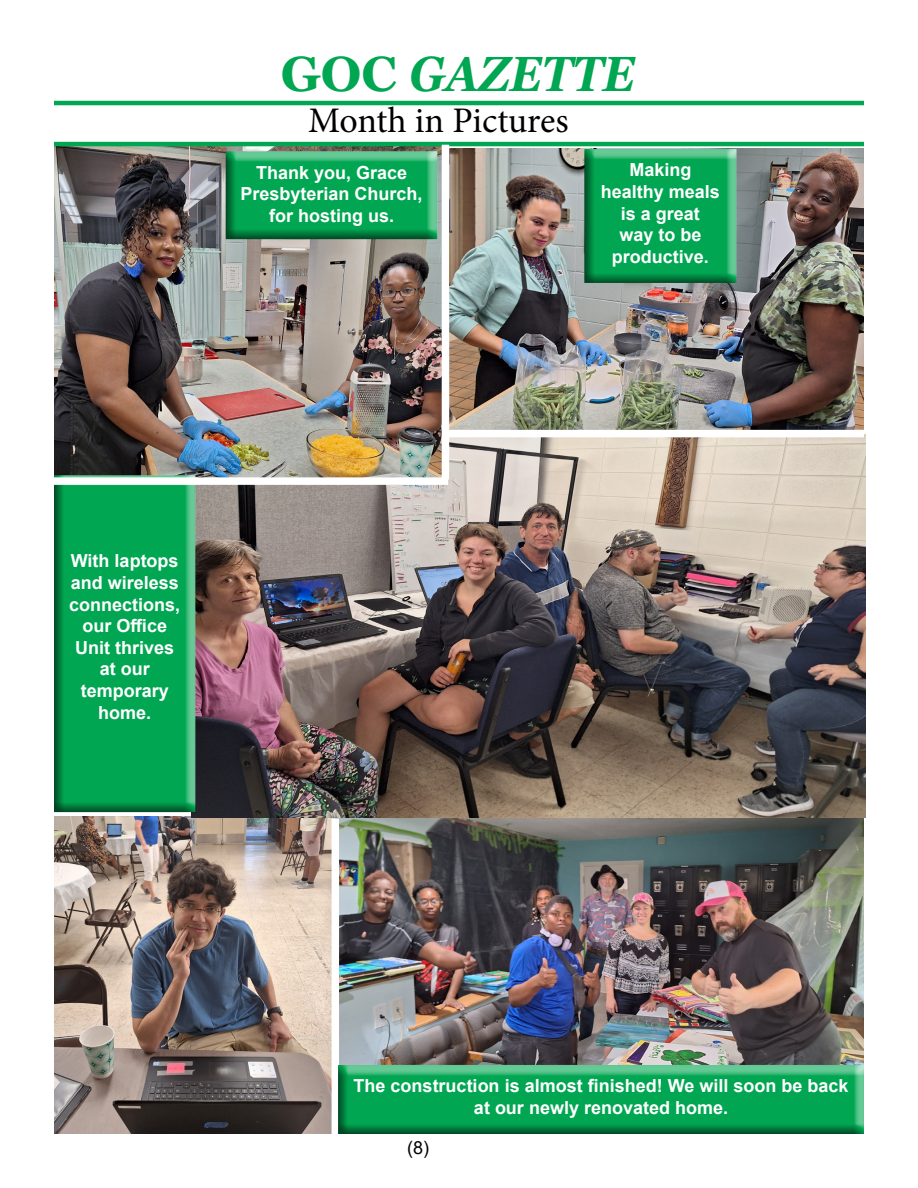
<style>
.page{position:relative;width:918px;height:1188px;background:#fff}
.page>*{position:absolute;margin:0;border:0;box-sizing:border-box;transform-origin:0 0}
.t1{font:italic 700 49.5px "Georgia";color:#00a651;scale:.9 1}
.t2{font:36px "Minion Pro";letter-spacing:-.005em;color:#000}
.t3{font:700 18px/21.6px "Arial";color:#fff;text-align:center}
.t4{font:18px "Arial";color:#000}
.s1{font-style:normal}
</style>
<div class="page">
<img style="left:449px;top:148px;width:415px;height:282px">
<div style="left:576px;top:138px;width:171px;height:146px;background:#fff;opacity:.75"></div>
<div style="left:573px;top:141px;width:167px;height:143px;background:#000;opacity:.75"></div>
<img style="left:54px;top:816px;width:810px;height:318px">
<img style="left:191px;top:434px;width:674px;height:384px">
<hr style="left:54px;top:101px;width:810px;height:4px;background:#00a651">
<img style="left:54px;top:146px;width:388px;height:331px">
<div style="left:46px;top:464px;width:160px;height:349px;background:#fff;opacity:.75"></div>
<div style="left:43px;top:468px;width:156px;height:345px;background:#000;opacity:.75"></div>
<div style="left:217px;top:140px;width:232px;height:100px;background:#fff;opacity:.75"></div>
<div style="left:215px;top:144px;width:226px;height:96px;background:#000;opacity:.75"></div>
<hr style="left:54px;top:142px;width:810px;height:4px;background:#00a651">
<div style="left:442px;top:145px;width:7px;height:335px;background:#fff"></div>
<div style="left:444px;top:430px;width:420px;height:7px;background:#fff"></div>
<div style="left:54px;top:477px;width:394px;height:8px;background:#fff"></div>
<div style="left:332px;top:819px;width:7px;height:315px;background:#fff"></div>
<div style="left:330px;top:1054px;width:545px;height:81px;background:#fff;opacity:.75"></div>
<div style="left:327px;top:1057px;width:541px;height:78px;background:#000;opacity:.75"></div>
<h1 class="t1" style="left:281px;top:42px;width:395px"><span class="s1">GOC</span> GAZETTE</h1>
<h2 class="t2" style="left:308px;top:96px;width:262px">Month in Pictures</h2>
<p class="t3" style="left:241px;top:162px;width:184px">Thank you, Grace<br>Presbyterian Church, for hosting us.</p>
<p class="t3" style="left:601px;top:159px;width:121px">Making healthy meals is a great<br>way to be productive.</p>
<p class="t3" style="left:69px;top:550px;width:113px">With laptops and wireless connections, our Office<br>Unit thrives at our temporary home.</p>
<p class="t3" style="left:354px;top:1075px;width:496px">The construction is almost finished! We will soon be back at our newly renovated home.</p>
<p class="t4" style="left:407px;top:1135px;width:23px">(8)</p>
</div>
